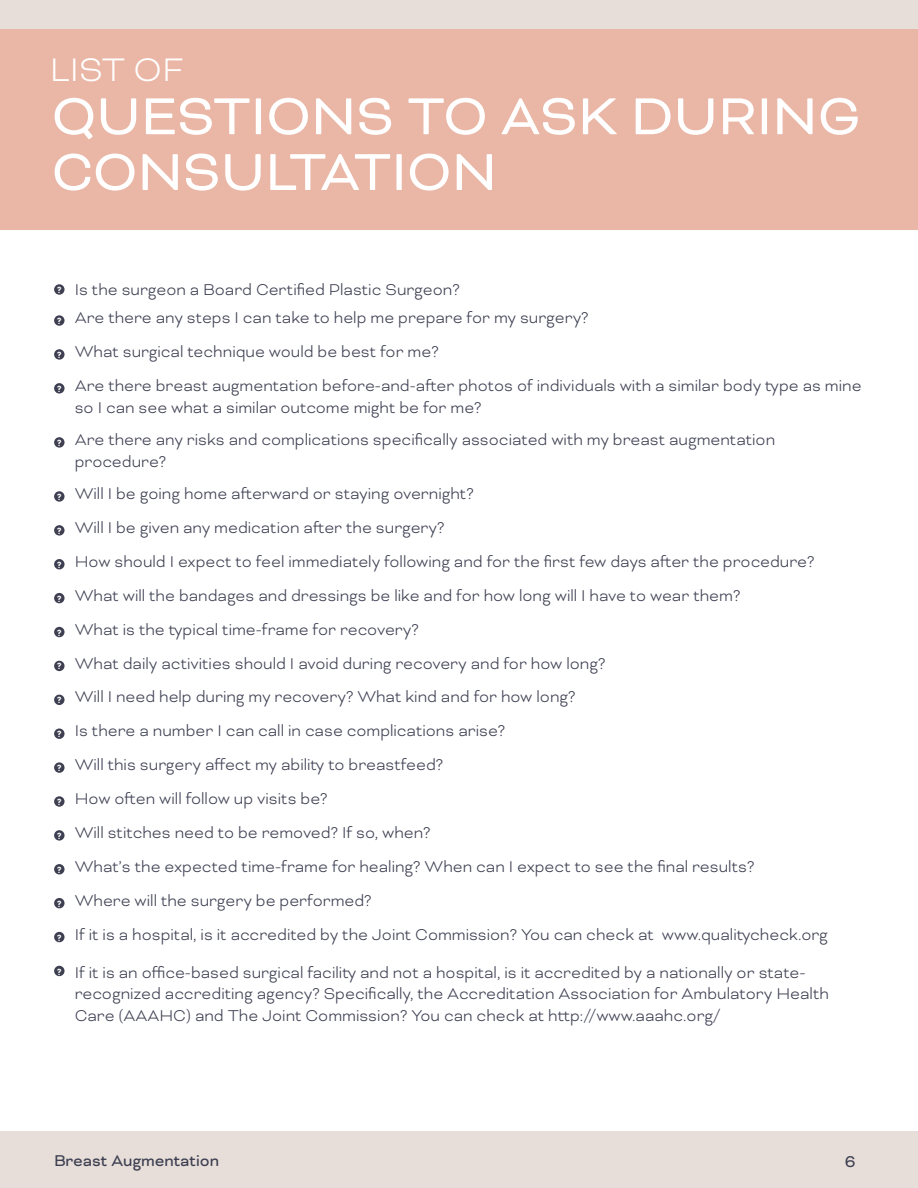
<style>
.page{position:relative;width:918px;height:1188px;background:#fff}
.page>*{position:absolute;margin:0;border:0;box-sizing:border-box;transform-origin:0 0}
.t1{font:59.7px "Bicyclette";color:#fff}
.t2{font:300 37.5px "Bicyclette";color:#fff}
.Body_Copy{font:300 18px/21.6px "Bicyclette";color:#3e4052}
.t3{font:18px "Bicyclette";color:#3e4052}
.Body_Copy-2{font:700 10.35px "Bicyclette";color:#fff}
</style>
<div class="page">
<div style="left:0;top:1131px;width:918px;height:57px;background:#e7ded9"></div>
<div style="left:0;top:0;width:918px;height:230px;background:#eab7a6"></div>
<div style="left:54px;top:284px;width:11px;height:11px;background:#3e4052;border-radius:50%"></div>
<div style="left:54px;top:315px;width:11px;height:11px;background:#3e4052;border-radius:50%"></div>
<div style="left:54px;top:349px;width:11px;height:11px;background:#3e4052;border-radius:50%"></div>
<div style="left:54px;top:491px;width:11px;height:11px;background:#3e4052;border-radius:50%"></div>
<div style="left:54px;top:525px;width:11px;height:11px;background:#3e4052;border-radius:50%"></div>
<div style="left:54px;top:559px;width:11px;height:10px;background:#3e4052;border-radius:50%"></div>
<div style="left:54px;top:593px;width:11px;height:10px;background:#3e4052;border-radius:50%"></div>
<div style="left:54px;top:627px;width:11px;height:10px;background:#3e4052;border-radius:50%"></div>
<div style="left:54px;top:661px;width:11px;height:10px;background:#3e4052;border-radius:50%"></div>
<div style="left:54px;top:695px;width:11px;height:10px;background:#3e4052;border-radius:50%"></div>
<div style="left:54px;top:729px;width:11px;height:10px;background:#3e4052;border-radius:50%"></div>
<div style="left:54px;top:762px;width:11px;height:11px;background:#3e4052;border-radius:50%"></div>
<div style="left:54px;top:796px;width:11px;height:11px;background:#3e4052;border-radius:50%"></div>
<div style="left:54px;top:830px;width:11px;height:11px;background:#3e4052;border-radius:50%"></div>
<div style="left:54px;top:864px;width:11px;height:10px;background:#3e4052;border-radius:50%"></div>
<div style="left:54px;top:898px;width:11px;height:10px;background:#3e4052;border-radius:50%"></div>
<div style="left:54px;top:932px;width:11px;height:10px;background:#3e4052;border-radius:50%"></div>
<div style="left:54px;top:966px;width:11px;height:10px;background:#3e4052;border-radius:50%"></div>
<div style="left:54px;top:383px;width:11px;height:11px;background:#3e4052;border-radius:50%"></div>
<div style="left:54px;top:437px;width:11px;height:11px;background:#3e4052;border-radius:50%"></div>
<div style="left:0;top:0;width:918px;height:29px;background:#e7ded9"></div>
<p class="t2" style="left:50px;top:48px;width:135px">LIST OF</p>
<p class="t1" style="left:52px;top:82px;width:811px">QUESTIONS TO ASK DURING</p>
<p class="t1" style="left:52px;top:137px;width:447px">CONSULTATION</p>
<p class="Body_Copy-2" style="left:57px;top:284px;width:6px">?</p>
<p class="Body_Copy-2" style="left:57px;top:315px;width:6px">?</p>
<p class="Body_Copy-2" style="left:57px;top:349px;width:6px">?</p>
<p class="Body_Copy-2" style="left:57px;top:383px;width:6px">?</p>
<p class="Body_Copy-2" style="left:57px;top:437px;width:6px">?</p>
<p class="Body_Copy-2" style="left:57px;top:491px;width:6px">?</p>
<p class="Body_Copy-2" style="left:57px;top:525px;width:6px">?</p>
<p class="Body_Copy-2" style="left:57px;top:559px;width:6px">?</p>
<p class="Body_Copy-2" style="left:57px;top:593px;width:6px">?</p>
<p class="Body_Copy-2" style="left:57px;top:626px;width:6px">?</p>
<p class="Body_Copy-2" style="left:57px;top:660px;width:6px">?</p>
<p class="Body_Copy-2" style="left:57px;top:694px;width:6px">?</p>
<p class="Body_Copy-2" style="left:57px;top:728px;width:6px">?</p>
<p class="Body_Copy-2" style="left:57px;top:762px;width:6px">?</p>
<p class="Body_Copy-2" style="left:57px;top:796px;width:6px">?</p>
<p class="Body_Copy-2" style="left:57px;top:830px;width:6px">?</p>
<p class="Body_Copy-2" style="left:57px;top:864px;width:6px">?</p>
<p class="Body_Copy-2" style="left:57px;top:898px;width:6px">?</p>
<p class="Body_Copy-2" style="left:57px;top:931px;width:6px">?</p>
<p class="Body_Copy-2" style="left:57px;top:965px;width:6px">?</p>
<p class="Body_Copy" style="left:75px;top:279px;width:386px">Is the surgeon a Board Certified Plastic Surgeon?</p>
<p class="Body_Copy" style="left:75px;top:307px;width:515px">Are there any steps I can take to help me prepare for my surgery?</p>
<p class="Body_Copy" style="left:75px;top:341px;width:366px">What surgical technique would be best for me?</p>
<p class="Body_Copy" style="left:75px;top:375px;width:788px">Are there breast augmentation before-and-after photos of individuals with a similar body type as mine so I can see what a similar outcome might be for me?</p>
<p class="Body_Copy" style="left:75px;top:429px;width:702px">Are there any risks and complications specifically associated with my breast augmentation procedure?</p>
<p class="Body_Copy" style="left:75px;top:483px;width:401px">Will I be going home afterward or staying overnight?</p>
<p class="Body_Copy" style="left:75px;top:517px;width:371px">Will I be given any medication after the surgery?</p>
<p class="Body_Copy" style="left:75px;top:550px;width:741px">How should I expect to feel immediately following and for the first few days after the procedure?</p>
<p class="Body_Copy" style="left:75px;top:584px;width:667px">What will the bandages and dressings be like and for how long will I have to wear them?</p>
<p class="Body_Copy" style="left:75px;top:618px;width:346px">What is the typical time-frame for recovery?</p>
<p class="Body_Copy" style="left:75px;top:652px;width:532px">What daily activities should I avoid during recovery and for how long?</p>
<p class="Body_Copy" style="left:75px;top:686px;width:502px">Will I need help during my recovery? What kind and for how long?</p>
<p class="Body_Copy" style="left:75px;top:720px;width:432px">Is there a number I can call in case complications arise?</p>
<p class="Body_Copy" style="left:75px;top:754px;width:370px">Will this surgery affect my ability to breastfeed?</p>
<p class="Body_Copy" style="left:75px;top:788px;width:254px">How often will follow up visits be?</p>
<p class="Body_Copy" style="left:75px;top:822px;width:357px">Will stitches need to be removed? If so, when?</p>
<p class="Body_Copy" style="left:75px;top:856px;width:681px">What’s the expected time-frame for healing? When can I expect to see the final results?</p>
<p class="Body_Copy" style="left:75px;top:889px;width:298px">Where will the surgery be performed?</p>
<p class="Body_Copy" style="left:75px;top:923px;width:755px">If it is a hospital, is it accredited by the Joint Commission? You can check at www.qualitycheck.org</p>
<p class="Body_Copy" style="left:75px;top:961px;width:756px">If it is an office-based surgical facility and not a hospital, is it accredited by a nationally or state&shy;recognized accrediting agency? Specifically, the Accreditation Association for Ambulatory Health<br>Care (AAAHC) and The Joint Commission? You can check at http://www.aaahc.org/</p>
<p class="t3" style="left:54px;top:1150px;width:167px">Breast Augmentation</p>
<p class="t3" style="left:845px;top:1151px;width:12px">6</p>
</div>
